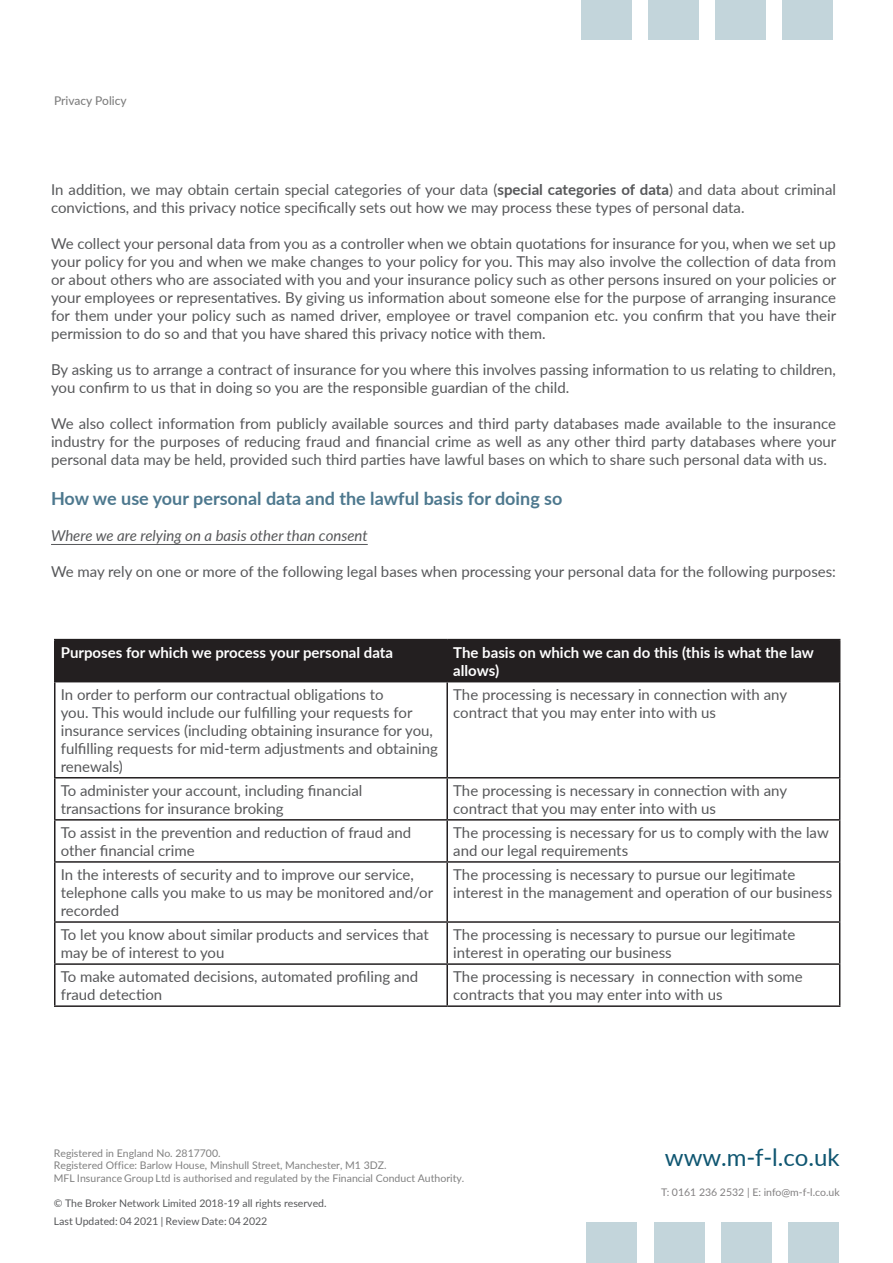
<style>
.page{position:relative;width:893px;height:1263px;background:#fff}
.page>*{position:absolute;margin:0;border:0;box-sizing:border-box;transform-origin:0 0}
.t1{font:24px "Lato";color:#0f5671}
.t2{font:700 18px "Lato";color:#4d788e}
.t3{font:15px/18px "Lato";color:#57585a}
.t4{font:700 15px/18px "Lato";color:#fff}
.t5{font:italic 15px "Lato";color:#57585a}
.t6{font:500 12px "Lato";color:#808080}
.t7{font:10.5px/12.6px "Lato";color:#808080}
.t8{font:10.5px/18px "Lato";color:#57585a}
.t9{font:10.5px "Lato";color:#828081}
.s1{font-weight:700}
</style>
<div class="page">
<div style="left:581px;top:0;width:50px;height:40px;background:#c3d5db"></div>
<div style="left:648px;top:0;width:51px;height:40px;background:#c3d5db"></div>
<div style="left:715px;top:0;width:51px;height:40px;background:#c3d5db"></div>
<div style="left:782px;top:0;width:51px;height:40px;background:#c3d5db"></div>
<div style="left:586px;top:1222px;width:51px;height:41px;background:#c3d5db"></div>
<div style="left:654px;top:1222px;width:50px;height:41px;background:#c3d5db"></div>
<div style="left:721px;top:1222px;width:51px;height:41px;background:#c3d5db"></div>
<div style="left:788px;top:1222px;width:51px;height:41px;background:#c3d5db"></div>
<hr style="left:51px;top:544px;width:317px;height:1px;background:#57585a">
<div style="left:56px;top:640px;width:783px;height:41px;background:#231f20"></div>
<hr style="left:54px;top:639px;width:393px;height:1px;background:#231f20">
<hr style="left:54px;top:640px;width:2px;height:41px;background:#231f20">
<hr style="left:447px;top:639px;width:393px;height:1px;background:#231f20">
<hr style="left:446px;top:640px;width:2px;height:41px;background:#231f20">
<hr style="left:839px;top:640px;width:1px;height:41px;background:#231f20">
<hr style="left:54px;top:681px;width:393px;height:1px;background:#231f20">
<hr style="left:54px;top:682px;width:2px;height:95px;background:#231f20">
<hr style="left:447px;top:681px;width:393px;height:1px;background:#231f20">
<hr style="left:446px;top:682px;width:2px;height:95px;background:#231f20">
<hr style="left:839px;top:682px;width:1px;height:95px;background:#231f20">
<hr style="left:54px;top:777px;width:393px;height:1px;background:#231f20">
<hr style="left:54px;top:778px;width:2px;height:41px;background:#231f20">
<hr style="left:447px;top:777px;width:393px;height:1px;background:#231f20">
<hr style="left:446px;top:778px;width:2px;height:41px;background:#231f20">
<hr style="left:839px;top:778px;width:1px;height:41px;background:#231f20">
<hr style="left:54px;top:819px;width:393px;height:2px;background:#231f20">
<hr style="left:54px;top:821px;width:2px;height:40px;background:#231f20">
<hr style="left:447px;top:819px;width:393px;height:2px;background:#231f20">
<hr style="left:446px;top:821px;width:2px;height:40px;background:#231f20">
<hr style="left:839px;top:821px;width:1px;height:40px;background:#231f20">
<hr style="left:54px;top:861px;width:393px;height:2px;background:#231f20">
<hr style="left:54px;top:863px;width:2px;height:58px;background:#231f20">
<hr style="left:447px;top:861px;width:393px;height:2px;background:#231f20">
<hr style="left:446px;top:863px;width:2px;height:58px;background:#231f20">
<hr style="left:839px;top:863px;width:1px;height:58px;background:#231f20">
<hr style="left:54px;top:921px;width:393px;height:2px;background:#231f20">
<hr style="left:54px;top:923px;width:2px;height:40px;background:#231f20">
<hr style="left:447px;top:921px;width:393px;height:2px;background:#231f20">
<hr style="left:446px;top:923px;width:2px;height:40px;background:#231f20">
<hr style="left:839px;top:923px;width:1px;height:40px;background:#231f20">
<hr style="left:54px;top:963px;width:393px;height:2px;background:#231f20">
<hr style="left:54px;top:965px;width:2px;height:40px;background:#231f20">
<hr style="left:447px;top:963px;width:393px;height:2px;background:#231f20">
<hr style="left:446px;top:965px;width:2px;height:40px;background:#231f20">
<hr style="left:839px;top:965px;width:1px;height:40px;background:#231f20">
<hr style="left:54px;top:1005px;width:393px;height:2px;background:#231f20">
<hr style="left:447px;top:1005px;width:393px;height:2px;background:#231f20">
<p class="t6" style="left:54px;top:92px;width:74px">Privacy Policy</p>
<p class="t3" style="left:51px;top:180px;width:786px">In addition, we may obtain certain special categories of your data (<span class="s1">special categories of data</span>) and data about criminal convictions, and this privacy notice specifically sets out how we may process these types of personal data.</p>
<p class="t3" style="left:51px;top:234px;width:787px;text-align:justify">We collect your personal data from you as a controller when we obtain quotations for insurance for you, when we set up your policy for you and when we make changes to your policy for you. This may also involve the collection of data from or about others who are associated with you and your insurance policy such as other persons insured on your policies or your employees or representatives. By giving us information about someone else for the purpose of arranging insurance for them under your policy such as named driver, employee or travel companion etc. you confirm that you have their permission to do so and that you have shared this privacy notice with them.</p>
<p class="t3" style="left:51px;top:360px;width:786px">By asking us to arrange a contract of insurance for you where this involves passing information to us relating to children, you confirm to us that in doing so you are the responsible guardian of the child.</p>
<p class="t3" style="left:51px;top:414px;width:787px;text-align:justify">We also collect information from publicly available sources and third party databases made available to the insurance industry for the purposes of reducing fraud and financial crime as well as any other third party databases where your personal data may be held, provided such third parties have lawful bases on which to share such personal data with us.</p>
<p class="t2" style="left:51px;top:485px;width:513px">How we use your personal data and the lawful basis for doing so</p>
<p class="t5" style="left:51px;top:525px;width:318px">Where we are relying on a basis other than consent</p>
<p class="t3" style="left:51px;top:562px;width:786px">We may rely on one or more of the following legal bases when processing your personal data for the following purposes:</p>
<p class="t4" style="left:61px;top:642px;width:334px">Purposes for which we process your personal data</p>
<p class="t4" style="left:453px;top:642px;width:362px">The basis on which we can do this (this is what the law allows)</p>
<p class="t3" style="left:61px;top:685px;width:379px">In order to perform our contractual obligations to<br>you. This would include our fulfilling your requests for insurance services (including obtaining insurance for you, fulfilling requests for mid-term adjustments and obtaining renewals)</p>
<p class="t3" style="left:453px;top:685px;width:335px">The processing is necessary in connection with any contract that you may enter into with us</p>
<p class="t3" style="left:61px;top:781px;width:303px">To administer your account, including financial transactions for insurance broking</p>
<p class="t3" style="left:453px;top:781px;width:335px">The processing is necessary in connection with any contract that you may enter into with us</p>
<p class="t3" style="left:61px;top:823px;width:352px">To assist in the prevention and reduction of fraud and other financial crime</p>
<p class="t3" style="left:453px;top:823px;width:377px">The processing is necessary for us to comply with the law and our legal requirements</p>
<p class="t3" style="left:61px;top:865px;width:374px">In the interests of security and to improve our service, telephone calls you make to us may be monitored and/or recorded</p>
<p class="t3" style="left:453px;top:865px;width:380px">The processing is necessary to pursue our legitimate interest in the management and operation of our business</p>
<p class="t3" style="left:61px;top:925px;width:370px">To let you know about similar products and services that may be of interest to you</p>
<p class="t3" style="left:453px;top:925px;width:344px">The processing is necessary to pursue our legitimate interest in operating our business</p>
<p class="t3" style="left:61px;top:967px;width:359px">To make automated decisions, automated profiling and fraud detection</p>
<p class="t3" style="left:453px;top:967px;width:351px">The processing is necessary in connection with some contracts that you may enter into with us</p>
<p class="t7" style="left:54px;top:1146px;width:412px">Registered in England No. 2817700.<br>Registered Office: Barlow House, Minshull Street, Manchester, M1 3DZ.<br>MFL Insurance Group Ltd is authorised and regulated by the Financial Conduct Authority.</p>
<p class="t8" style="left:54px;top:1194px;width:274px">© The Broker Network Limited 2018-19 all rights reserved.<br>Last Updated: 04 2021 | Review Date: 04 2022</p>
<p class="t1" style="left:665px;top:1140px;width:176px">www.m-f-l.co.uk</p>
<p class="t9" style="left:661px;top:1185px;width:180px">T: 0161 236 2532 | E: info@m-f-l.co.uk</p>
</div>
